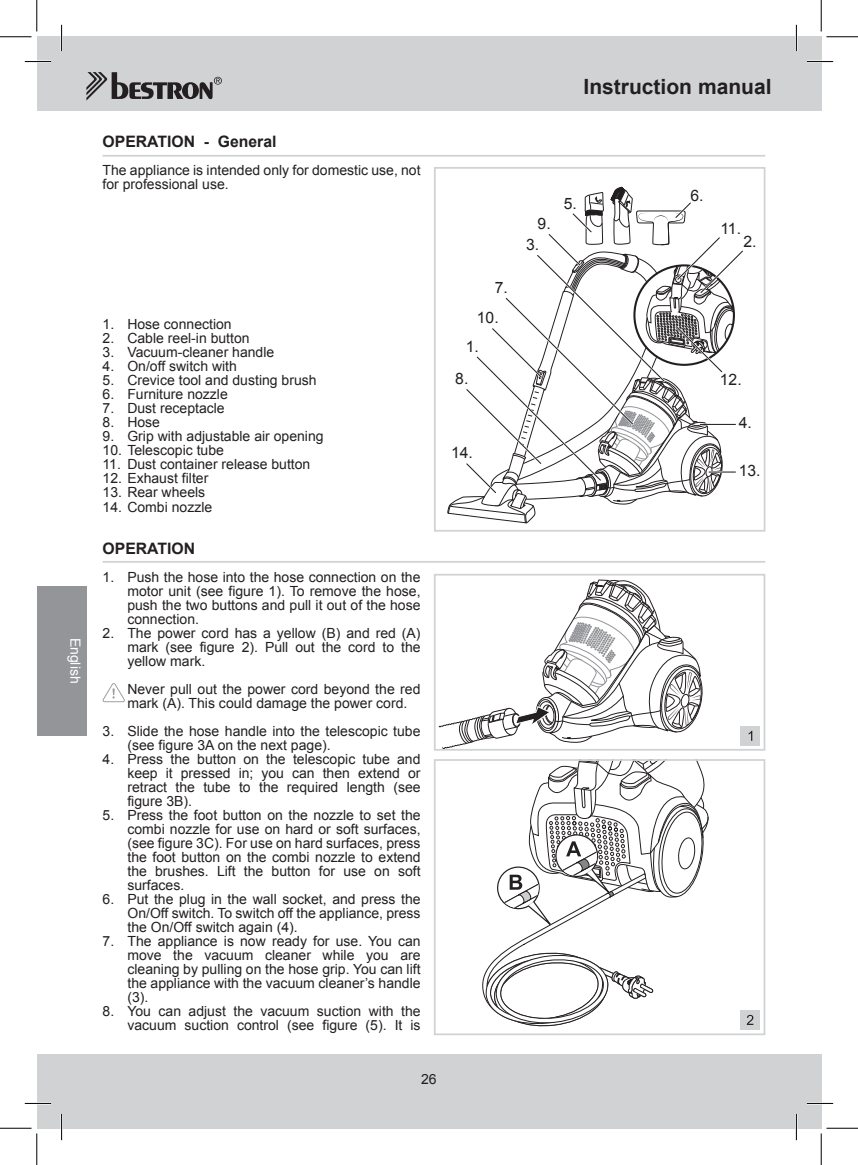
<style>
.page{position:relative;width:858px;height:1165px;background:#fff}
.page>*{position:absolute;margin:0;border:0;box-sizing:border-box;transform-origin:0 0}
.t1{font:700 21px "Arial";color:#231f20}
.t2{font:15.75px/32.4px "Arial";color:#231f20}
.t3{font:700 15.75px "Arial";color:#231f20}
.t4{font:14px/14px "Arial";color:#231f20;text-align:justify}
.t5{font:14px "Arial";color:#fff}
</style>
<div class="page">
<div style="left:37px;top:37px;width:784px;height:74px;background:#d1d2d4"></div>
<div style="left:37px;top:1054px;width:784px;height:74px;background:#d1d2d4"></div>
<svg style="left:86px;top:72px;width:136px;height:29px"></svg>
<div style="left:37px;top:586px;width:49px;height:149px;background:#939598"></div>
<hr style="left:102px;top:155px;width:663px;height:2px;background:#d1d2d4">
<hr style="left:102px;top:561px;width:663px;height:2px;background:#d1d2d4">
<svg style="left:102px;top:683px;width:23px;height:19px"></svg>
<svg style="left:447px;top:186px;width:296px;height:338px"></svg>
<div style="left:434px;top:167px;width:331px;height:365px;border:2px solid #d1d2d4"></div>
<svg style="left:438px;top:579px;width:265px;height:169px"></svg>
<div style="left:433px;top:574px;width:332px;height:177px;border:2px solid #d1d2d4"></div>
<div style="left:740px;top:726px;width:20px;height:20px;background:#d1d2d4"></div>
<svg style="left:748px;top:731px;width:4px;height:10px"></svg>
<div style="left:433px;top:759px;width:332px;height:276px;border:2px solid #d1d2d4"></div>
<div style="left:740px;top:1010px;width:20px;height:20px;background:#d1d2d4"></div>
<svg style="left:746px;top:1015px;width:7px;height:10px"></svg>
<svg style="left:481px;top:759px;width:229px;height:268px"></svg>
<hr style="left:25px;top:60px;width:26px;height:3px;background:#fff">
<hr style="left:806px;top:60px;width:26px;height:3px;background:#fff">
<hr style="left:25px;top:1102px;width:26px;height:2px;background:#fff">
<hr style="left:806px;top:1102px;width:26px;height:2px;background:#fff">
<hr style="left:60px;top:25px;width:3px;height:26px;background:#fff">
<hr style="left:60px;top:1114px;width:3px;height:26px;background:#fff">
<hr style="left:795px;top:25px;width:2px;height:26px;background:#fff">
<hr style="left:795px;top:1114px;width:2px;height:26px;background:#fff">
<svg style="left:25px;top:61px;width:26px;height:1px"></svg>
<svg style="left:806px;top:61px;width:26px;height:1px"></svg>
<svg style="left:25px;top:1103px;width:26px;height:1px"></svg>
<svg style="left:806px;top:1103px;width:26px;height:1px"></svg>
<svg style="left:61px;top:25px;width:1px;height:26px"></svg>
<svg style="left:61px;top:1114px;width:1px;height:26px"></svg>
<svg style="left:795px;top:25px;width:1px;height:26px"></svg>
<svg style="left:795px;top:1114px;width:1px;height:26px"></svg>
<hr style="left:0;top:36px;width:32px;height:1px;background:#000">
<hr style="left:826px;top:36px;width:31px;height:1px;background:#000">
<hr style="left:0;top:1128px;width:32px;height:1px;background:#000">
<hr style="left:826px;top:1128px;width:31px;height:1px;background:#000">
<hr style="left:36px;top:0;width:1px;height:32px;background:#000">
<hr style="left:36px;top:1133px;width:1px;height:32px;background:#000">
<hr style="left:820px;top:0;width:1px;height:32px;background:#000">
<hr style="left:820px;top:1133px;width:1px;height:32px;background:#000">
<p class="t5" style="left:85px;top:637px;width:47px;rotate:90deg">English</p>
<p class="t3" style="left:102px;top:131px;width:175px">Operation - General</p>
<p class="t4" style="left:102px;top:164px;width:319px">The appliance is intended only for domestic use, not for professional use.</p>
<p class="t4" style="left:102px;top:318px;width:131px">1. Hose connection</p>
<p class="t4" style="left:102px;top:332px;width:148px">2. Cable reel-in button</p>
<p class="t4" style="left:102px;top:346px;width:173px">3. Vacuum-cleaner handle</p>
<p class="t4" style="left:102px;top:360px;width:136px">4. On/off switch with</p>
<p class="t4" style="left:102px;top:374px;width:215px">5. Crevice tool and dusting brush</p>
<p class="t4" style="left:102px;top:388px;width:127px">6. Furniture nozzle</p>
<p class="t4" style="left:102px;top:402px;width:124px">7. Dust receptacle</p>
<p class="t4" style="left:102px;top:416px;width:59px">8. Hose</p>
<p class="t4" style="left:102px;top:430px;width:222px">9. Grip with adjustable air opening</p>
<p class="t4" style="left:102px;top:444px;width:123px">10. Telescopic tube</p>
<p class="t4" style="left:102px;top:458px;width:209px">11. Dust container release button</p>
<p class="t4" style="left:102px;top:472px;width:107px">12. Exhaust filter</p>
<p class="t4" style="left:102px;top:486px;width:104px">13. Rear wheels</p>
<p class="t4" style="left:102px;top:500px;width:111px">14. Combi nozzle</p>
<p class="t3" style="left:102px;top:537px;width:94px">Operation</p>
<p class="t4" style="left:127px;top:570px;width:294px;text-indent:-25px">1. Push the hose into the hose connection on the motor unit (see figure 1). To remove the hose, push the two buttons and pull it out of the hose connection.</p>
<p class="t4" style="left:127px;top:626px;width:294px;text-indent:-25px">2. The power cord has a yellow (B) and red (A) mark (see figure 2). Pull out the cord to the yellow mark.</p>
<p class="t4" style="left:127px;top:682px;width:294px">Never pull out the power cord beyond the red mark (A). This could damage the power cord.</p>
<p class="t4" style="left:127px;top:724px;width:294px;text-indent:-25px">3. Slide the hose handle into the telescopic tube (see figure 3A on the next page).</p>
<p class="t4" style="left:127px;top:752px;width:294px;text-indent:-25px">4. Press the button on the telescopic tube and keep it pressed in; you can then extend or retract the tube to the required length (see figure 3B).</p>
<p class="t4" style="left:127px;top:808px;width:294px;text-indent:-25px">5. Press the foot button on the nozzle to set the combi nozzle for use on hard or soft surfaces, (see figure 3C). For use on hard surfaces, press the foot button on the combi nozzle to extend the brushes. Lift the button for use on soft surfaces.</p>
<p class="t4" style="left:127px;top:892px;width:294px;text-indent:-25px">6. Put the plug in the wall socket, and press the On/Off switch. To switch off the appliance, press the On/Off switch again (4).</p>
<p class="t4" style="left:127px;top:934px;width:294px;text-indent:-25px">7. The appliance is now ready for use. You can move the vacuum cleaner while you are cleaning by pulling on the hose grip. You can lift the appliance with the vacuum cleaner’s handle (3).</p>
<p class="t4" style="left:103px;top:1004px;width:319px;text-align:right">8. You can adjust the vacuum suction with the vacuum suction control (see figure (5). It is</p>
<p class="t4" style="left:421px;top:1072px;width:17px">26</p>
<p class="t2" style="left:476px;top:272px;width:32px;line-height:30.3px;text-indent:18px">7.<br>10.</p>
<p class="t2" style="left:455px;top:330px;width:25px;text-indent:10px">1.<br>8.</p>
<p class="t2" style="left:451px;top:437px;width:23px">14.</p>
<h1 class="t1" style="left:583px;top:73px;width:189px">Instruction manual</h1>
<p class="t2" style="left:537px;top:207px;width:15px">9.</p>
<p class="t2" style="left:526px;top:228px;width:15px">3.</p>
<p class="t2" style="left:563px;top:188px;width:15px">5.</p>
<p class="t2" style="left:690px;top:179px;width:15px">6.</p>
<p class="t2" style="left:720px;top:213px;width:22px">11.</p>
<p class="t2" style="left:743px;top:226px;width:15px">2.</p>
<p class="t2" style="left:719px;top:363px;width:23px">12.</p>
<p class="t2" style="left:738px;top:406px;width:15px">4.</p>
<p class="t2" style="left:738px;top:455px;width:23px">13.</p>
</div>
